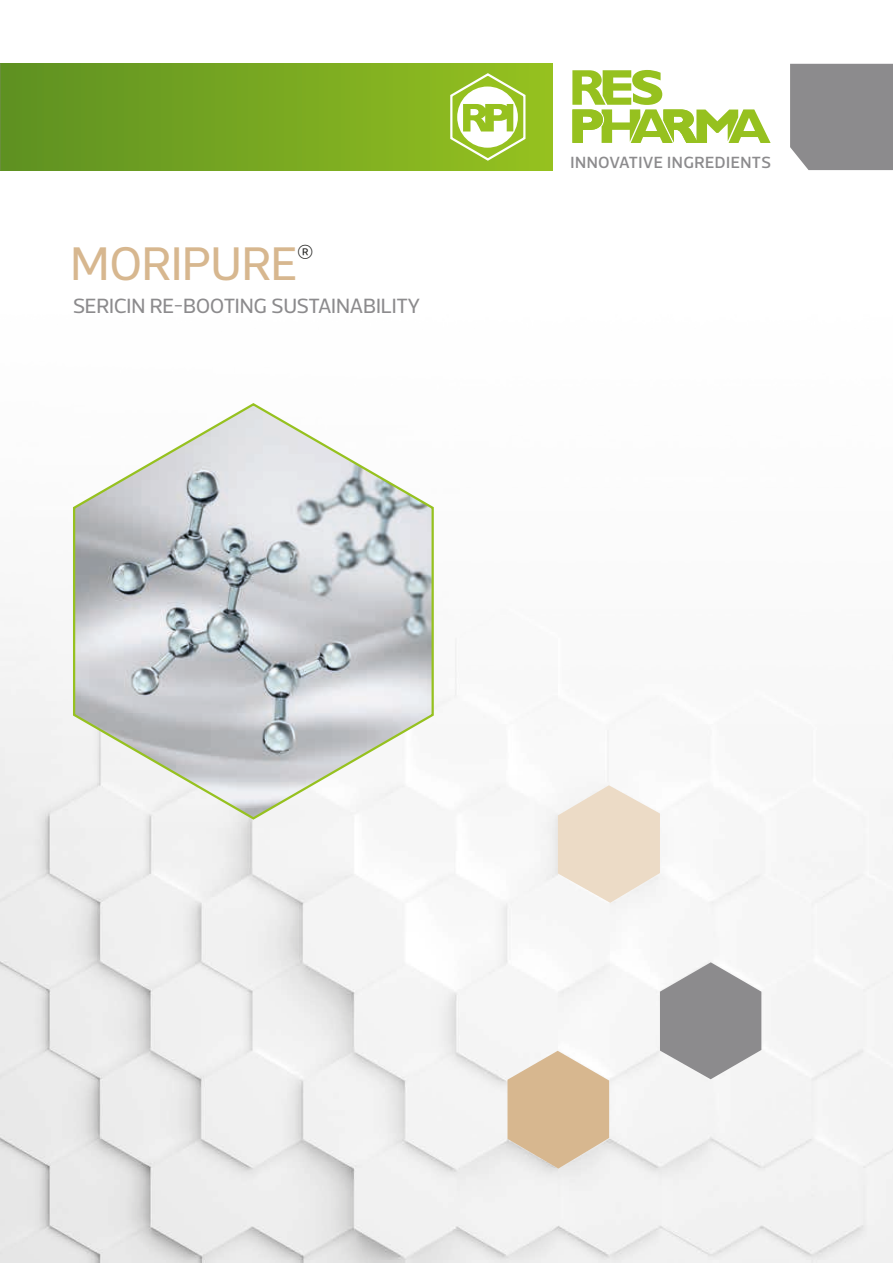
<style>
.page{position:relative;width:893px;height:1263px;background:#fff}
.page>*{position:absolute;margin:0;border:0;box-sizing:border-box;transform-origin:0 0}
.t1{font:48px "Acto";letter-spacing:-.01em;color:#d7b78f}
.t2{font:21px "Acto";letter-spacing:-.01em;color:#8c8b8d}
.t3{font:500 16.5px "Acto";letter-spacing:.025em;color:#8c8b8d}
</style>
<div class="page">
<img style="left:0;top:63px;width:893px;height:1200px">
<svg style="left:558px;top:785px;width:102px;height:118px"></svg>
<svg style="left:660px;top:962px;width:101px;height:117px"></svg>
<svg style="left:507px;top:1051px;width:102px;height:117px;background:#ddc5a7"></svg>
<div style="left:790px;top:64px;width:103px;height:106px;background:#8c8b8d"></div>
<div style="left:0;top:64px;width:553px;height:106px;background:linear-gradient(to right,#5d9022,#96c220)"></div>
<svg style="left:572px;top:70px;width:199px;height:73px"></svg>
<svg style="left:449px;top:72px;width:78px;height:90px"></svg>
<svg style="left:71px;top:402px;width:364px;height:419px"></svg>
<h1 class="t1" style="left:71px;top:236px;width:244px">MORIPURE<sup>®</sup></h1>
<p class="t2" style="left:73px;top:294px;width:349px">SERICIN RE-BOOTING SUSTAINABILITY</p>
<p class="t3" style="left:570px;top:153px;width:202px">INNOVATIVE INGREDIENTS</p>
</div>
